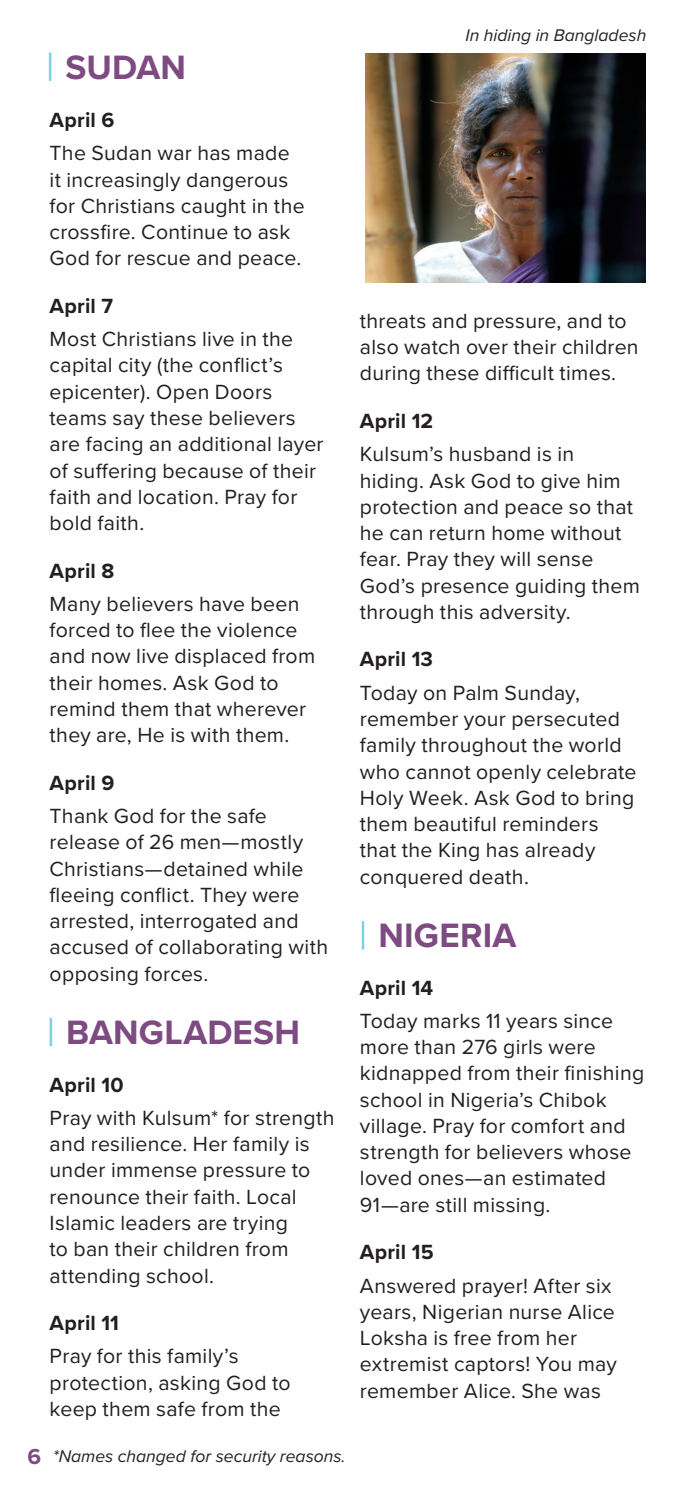
<style>
.page{position:relative;width:695px;height:1489px;background:#fff}
.page>*{position:absolute;margin:0;border:0;box-sizing:border-box;transform-origin:0 0}
.t1{font:700 35px "Proxima Nova";color:#7d4a82}
.t2{font:700 22.5px "Proxima Nova";color:#7d4a82}
.t3{font:21.25px/26.2px "Proxima Nova";letter-spacing:.015em;color:#231f20}
.t4{font:700 21.25px "Proxima Nova";letter-spacing:.01em;color:#231f20}
.t5{font:italic 17.5px "Proxima Nova";color:#231f20}
</style>
<div class="page">
<img style="left:365px;top:53px;width:280px;height:230px">
<hr style="left:49px;top:53px;width:2px;height:28px;background:#7fd1e0">
<hr style="left:50px;top:1017px;width:2px;height:29px;background:#7fd1e0">
<hr style="left:361px;top:921px;width:3px;height:28px;background:#7fd1e0">
<h1 class="t1" style="left:66px;top:42px;width:122px">SUDAN</h1>
<p class="t4" style="left:50px;top:104px;width:66px">April 6</p>
<p class="t3" style="left:50px;top:139px;width:256px">The Sudan war has made it increasingly dangerous for Christians caught in the crossfire. Continue to ask<br>God for rescue and peace.</p>
<p class="t4" style="left:50px;top:290px;width:65px">April 7</p>
<p class="t3" style="left:50px;top:325px;width:275px">Most Christians live in the capital city (the conflict’s epicenter). Open Doors teams say these believers are facing an additional layer of suffering because of their faith and location. Pray for bold faith.</p>
<p class="t4" style="left:50px;top:554px;width:66px">April 8</p>
<p class="t3" style="left:50px;top:589px;width:267px">Many believers have been forced to flee the violence and now live displaced from their homes. Ask God to remind them that wherever they are, He is with them.</p>
<p class="t4" style="left:50px;top:766px;width:66px">April 9</p>
<p class="t3" style="left:50px;top:802px;width:280px">Thank God for the safe release of 26 men—mostly<br>Christians—detained while fleeing conflict. They were arrested, interrogated and accused of collaborating with opposing forces.</p>
<h1 class="t1" style="left:66px;top:1006px;width:235px">BANGLADESH</h1>
<p class="t4" style="left:50px;top:1068px;width:76px">April 10</p>
<p class="t3" style="left:50px;top:1103px;width:286px">Pray with Kulsum* for strength and resilience. Her family is under immense pressure to renounce their faith. Local<br>Islamic leaders are trying<br>to ban their children from attending school.</p>
<p class="t4" style="left:50px;top:1306px;width:71px">April 11</p>
<p class="t3" style="left:50px;top:1342px;width:242px">Pray for this family’s protection, asking God to keep them safe from the</p>
<p class="t2" style="left:28px;top:1439px;width:15px">6</p>
<p class="t5" style="left:53px;top:1442px;width:294px">*Names changed for security reasons.</p>
<p class="t5" style="left:465px;top:22px;width:182px">In hiding in Bangladesh</p>
<p class="t3" style="left:360px;top:307px;width:280px">threats and pressure, and to also watch over their children during these difficult times.</p>
<p class="t4" style="left:360px;top:405px;width:75px">April 12</p>
<p class="t3" style="left:360px;top:440px;width:281px">Kulsum’s husband is in hiding. Ask God to give him protection and peace so that he can return home without fear. Pray they will sense<br>God’s presence guiding them through this adversity.</p>
<p class="t4" style="left:360px;top:643px;width:75px">April 13</p>
<p class="t3" style="left:360px;top:678px;width:278px">Today on Palm Sunday, remember your persecuted family throughout the world who cannot openly celebrate<br>Holy Week. Ask God to bring them beautiful reminders that the King has already conquered death.</p>
<h1 class="t1" style="left:378px;top:909px;width:139px">NIGERIA</h1>
<p class="t4" style="left:360px;top:971px;width:75px">April 14</p>
<p class="t3" style="left:360px;top:1006px;width:286px">Today marks 11 years since more than 276 girls were kidnapped from their finishing school in Nigeria’s Chibok village. Pray for comfort and strength for believers whose loved ones—an estimated<br>91—are still missing.</p>
<p class="t4" style="left:360px;top:1236px;width:75px">April 15</p>
<p class="t3" style="left:360px;top:1271px;width:258px">Answered prayer! After six years, Nigerian nurse Alice<br>Loksha is free from her extremist captors! You may remember Alice. She was</p>
</div>
